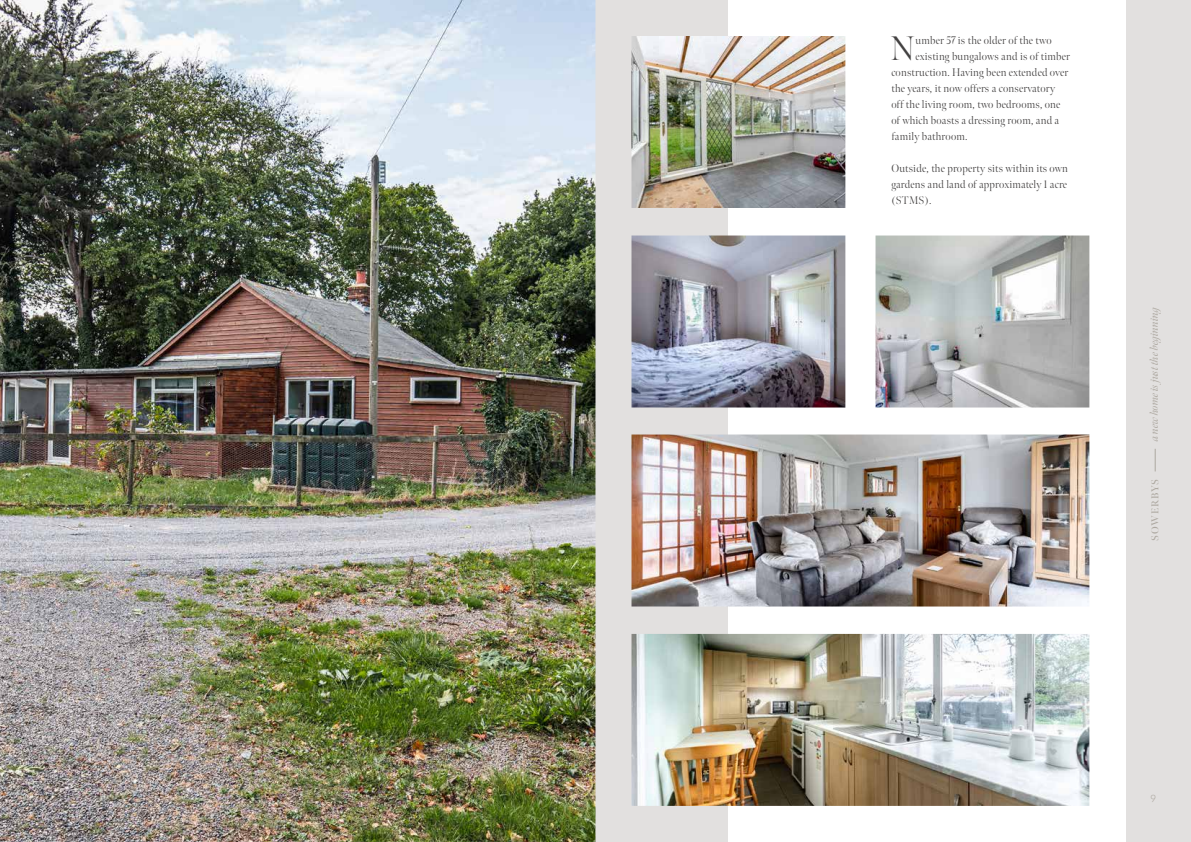
<style>
.page{position:relative;width:1191px;height:842px;background:#fff}
.page>*{position:absolute;margin:0;border:0;box-sizing:border-box;transform-origin:0 0}
.t1{font:300 34px "Meno Banner";color:#434141}
.t2{font:300 11px/16px "Meno Banner";letter-spacing:.02em;color:#434141;text-align:justify}
.t3{font:italic 11px "Meno Banner";letter-spacing:-.01em;color:#ada8a0}
.t4{font:600 10px "Meno Banner";letter-spacing:.08em;color:#ada8a0}
.t5{font:300 10px "Quasimoda";color:#ada8a0}
</style>
<div class="page">
<div style="left:595px;top:0;width:596px;height:842px;background:#e2e0df"></div>
<svg style="left:1155px;top:449px;width:1px;height:22px"></svg>
<img style="left:0;top:0;width:595px;height:842px">
<div style="left:728px;top:0;width:397px;height:842px;background:#fff"></div>
<img style="left:631px;top:434px;width:458px;height:172px">
<img style="left:631px;top:634px;width:458px;height:172px">
<img style="left:875px;top:235px;width:214px;height:172px">
<img style="left:631px;top:235px;width:214px;height:172px">
<img style="left:631px;top:36px;width:214px;height:172px">
<h1 class="t1" style="left:891px;top:28px;width:25px">N</h1>
<p class="t2" style="left:915px;top:32px;width:138px">umber 57 is the older of the two</p>
<p class="t2" style="left:915px;top:48px;width:156px">existing bungalows and is of timber</p>
<p class="t2" style="left:891px;top:64px;width:178px">construction. Having been extended over</p>
<p class="t2" style="left:891px;top:80px;width:165px">the years, it now offers a conservatory</p>
<p class="t2" style="left:891px;top:96px;width:170px">off the living room, two bedrooms, one</p>
<p class="t2" style="left:891px;top:112px;width:169px">of which boasts a dressing room, and a</p>
<p class="t2" style="left:891px;top:128px;width:78px">family bathroom.</p>
<p class="t2" style="left:891px;top:160px;width:178px">Outside, the property sits within its own gardens and land of approximately 1 acre (STMS).</p>
<p class="t3" style="left:1147px;top:441px;width:138px;rotate:-90deg">a new home is just the beginning</p>
<p class="t4" style="left:1149px;top:541px;width:63px;rotate:-90deg">SOWERBYS</p>
<p class="t5" style="left:1150px;top:791px;width:7px">9</p>
</div>
